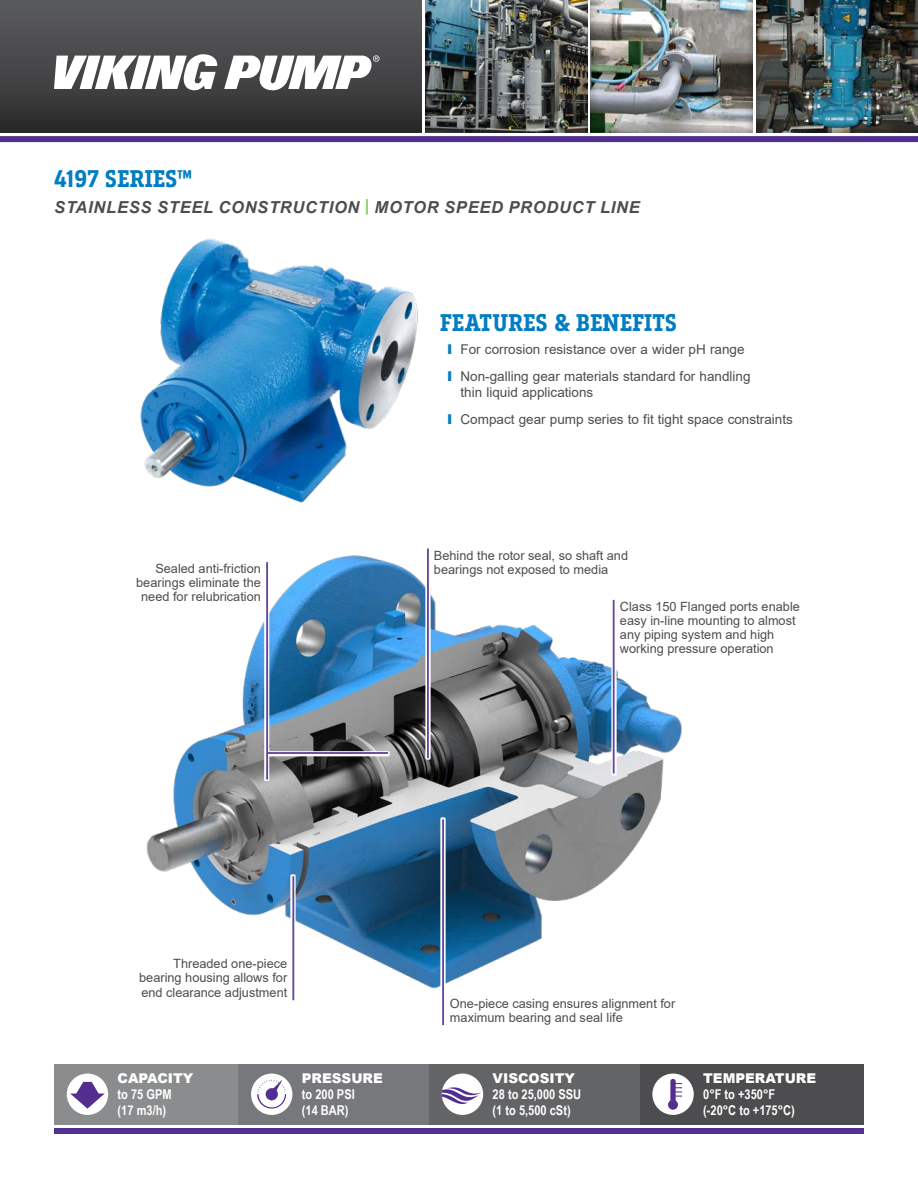
<style>
.page{position:relative;width:918px;height:1188px;background:#fff}
.page>*{position:absolute;margin:0;border:0;box-sizing:border-box;transform-origin:0 0}
.t1{font:700 25.5px "Breakers Slab";letter-spacing:.01em;color:#007dc3}
.t2{font:italic 700 16.5px "Arial";letter-spacing:.045em;color:#4d4d4f}
.t3{font:13.5px/27px "Arial";color:#4d4d4f}
.t4{font:700 13.5px/16.2px "Arial Narrow";color:#fff}
.t5{font:900 13.5px "Arial";color:#fff}
.t6{font:12.75px/14.2px "Arial";color:#4d4d4f}
.s1{color:#8ec85a}
.s2{font-weight:900;color:#007dc3}
</style>
<div class="page">
<div style="left:0;top:0;width:422px;height:133px;background:linear-gradient(to bottom,#5d5e60,#2d2c2d)"></div>
<div style="left:429px;top:1064px;width:211px;height:61px;background:#636466"></div>
<div style="left:640px;top:1064px;width:224px;height:61px;background:#4d4d4f"></div>
<div style="left:54px;top:1064px;width:184px;height:61px;background:#8a8c8e"></div>
<div style="left:238px;top:1064px;width:191px;height:61px;background:#77787b"></div>
<svg style="left:54px;top:54px;width:163px;height:36px"></svg>
<svg style="left:224px;top:55px;width:155px;height:37px"></svg>
<div style="left:652px;top:1074px;width:42px;height:41px;background:#fff;border-radius:50%"></div>
<svg style="left:668px;top:1079px;width:14px;height:31px"></svg>
<div style="left:442px;top:1074px;width:41px;height:41px;background:#fff;border-radius:50%"></div>
<svg style="left:442px;top:1086px;width:39px;height:20px"></svg>
<div style="left:251px;top:1074px;width:41px;height:41px;background:#fff;border-radius:50%"></div>
<svg style="left:257px;top:1079px;width:29px;height:30px"></svg>
<div style="left:67px;top:1074px;width:41px;height:41px;background:#fff;border-radius:50%"></div>
<svg style="left:70px;top:1082px;width:35px;height:27px"></svg>
<div style="left:54px;top:1128px;width:810px;height:6px;background:#523090"></div>
<div style="left:0;top:136px;width:918px;height:6px;background:#523090"></div>
<div style="left:754px;top:0;width:164px;height:134px;background:#000;opacity:.4"></div>
<div style="left:423px;top:0;width:165px;height:134px;background:#000;opacity:.4"></div>
<div style="left:589px;top:0;width:165px;height:133px;background:#000;opacity:.4"></div>
<img style="left:146px;top:555px;width:536px;height:434px">
<div style="left:611px;top:598px;width:5px;height:177px;background:#d5cde3"></div>
<hr style="left:613px;top:600px;width:2px;height:174px;background:#66499c">
<div style="left:425px;top:547px;width:6px;height:213px;background:#fff"></div>
<hr style="left:427px;top:549px;width:2px;height:209px;background:#66499c">
<div style="left:291px;top:874px;width:5px;height:128px;background:#d5cde4"></div>
<hr style="left:292px;top:876px;width:2px;height:124px;background:#66499c">
<div style="left:440px;top:818px;width:6px;height:209px;background:#fff"></div>
<hr style="left:442px;top:819px;width:2px;height:206px;background:#66499c">
<svg style="left:264px;top:560px;width:126px;height:221px;background:#5a85a7"></svg>
<hr style="left:266px;top:562px;width:2px;height:218px;background:#66499c">
<hr style="left:267px;top:752px;width:121px;height:2px;background:#66499c">
<img style="left:140px;top:238px;width:278px;height:265px">
<h1 class="t1" style="left:54px;top:163px;width:139px">4197 SERIES™</h1>
<p class="t2" style="left:54px;top:196px;width:587px">STAINLESS STEEL CONSTRUCTION <span class="s1">|</span> MOTOR SPEED PRODUCT LINE</p>
<p class="t6" style="left:136px;top:561px;width:126px;text-align:right">Sealed anti-friction bearings eliminate the need for relubrication</p>
<h1 class="t1" style="left:440px;top:307px;width:238px">FEATURES &amp; BENEFITS</h1>
<p class="t3" style="left:447px;top:335px;width:305px"><span class="s2">I</span> For corrosion resistance over a wider pH range<br><span class="s2">I</span> Non-galling gear materials standard for handling</p>
<p class="t3" style="left:447px;top:378px;width:347px;text-indent:14px">thin liquid applications<br><span class="s2">I</span> Compact gear pump series to fit tight space constraints</p>
<p class="t6" style="left:434px;top:548px;width:196px">Behind the rotor seal, so shaft and bearings not exposed to media</p>
<p class="t6" style="left:620px;top:599px;width:182px">Class 150 Flanged ports enable easy in-line mounting to almost any piping system and high working pressure operation</p>
<p class="t6" style="left:139px;top:957px;width:150px;text-align:justify;text-indent:34px">Threaded one-piece bearing housing allows for end clearance adjustment</p>
<p class="t5" style="left:118px;top:1068px;width:77px">CAPACITY</p>
<p class="t4" style="left:118px;top:1086px;width:56px">to 75 GPM (17 m3/h)</p>
<p class="t5" style="left:302px;top:1068px;width:82px">PRESSURE</p>
<p class="t4" style="left:302px;top:1086px;width:54px">to 200 PSI (14 BAR)</p>
<p class="t6" style="left:450px;top:996px;width:227px">One-piece casing ensures alignment for maximum bearing and seal life</p>
<p class="t5" style="left:493px;top:1068px;width:84px">VISCOSITY</p>
<p class="t4" style="left:493px;top:1086px;width:90px">28 to 25,000 SSU (1 to 5,500 cSt)</p>
<p class="t5" style="left:703px;top:1068px;width:115px">TEMPERATURE</p>
<p class="t4" style="left:703px;top:1086px;width:93px">0°F to +350°F (-20°C to +175°C)</p>
</div>
